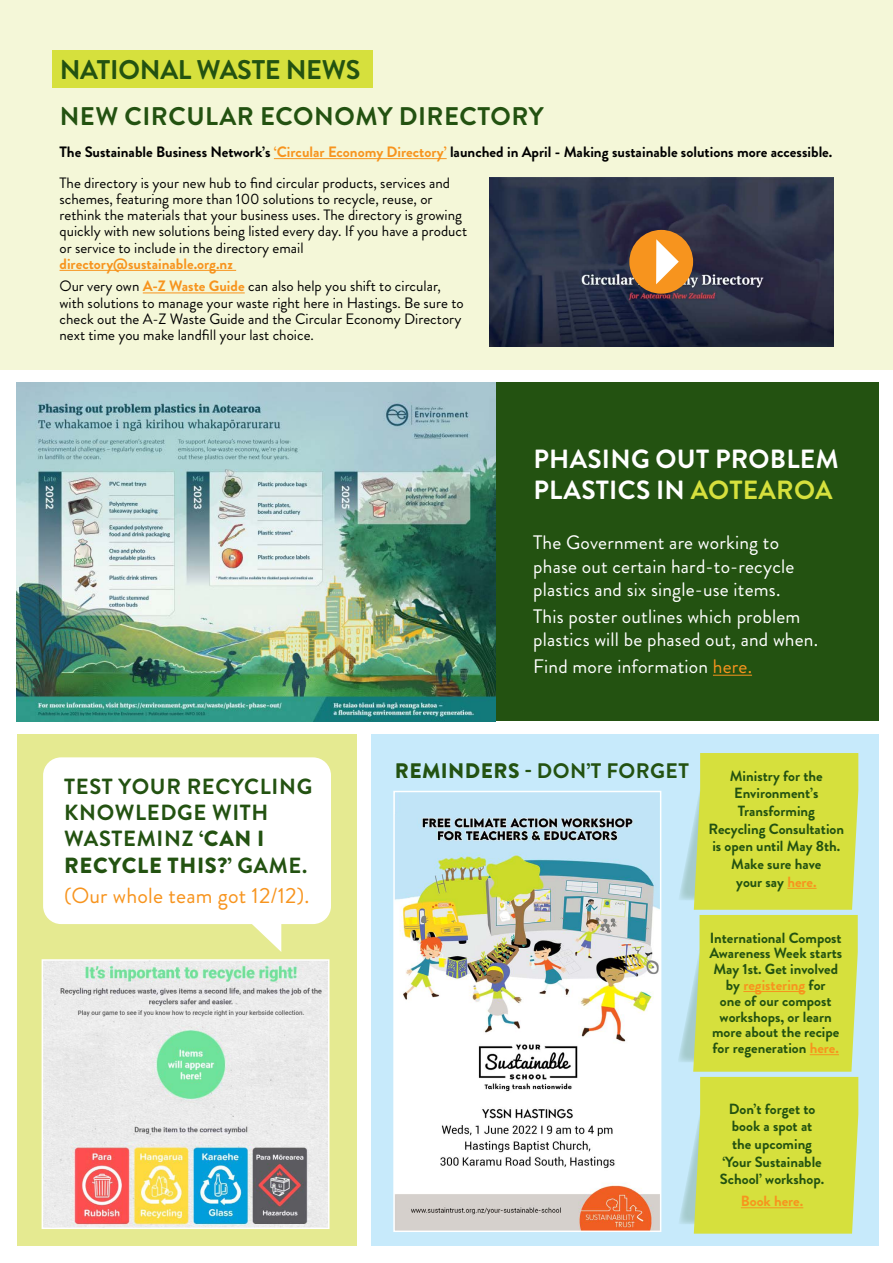
<style>
.page{position:relative;width:893px;height:1263px;background:#fff}
.page>*{position:absolute;margin:0;border:0;box-sizing:border-box;transform-origin:0 0}
.t1{font:700 27px "Brandon Grotesque";letter-spacing:-.01em;color:#235211}
.t2{font:700 26.25px/31.5px "Brandon Grotesque";letter-spacing:.01em;color:#fff}
.t3{font:700 25.5px "Brandon Grotesque";letter-spacing:.02em;color:#235211}
.t4{font:700 21.9px/26.2px "Brandon Grotesque";letter-spacing:.03em;color:#235211}
.t5{font:21.9px "Brandon Grotesque";letter-spacing:.01em;color:#f7941e}
.t6{font:700 21px "Brandon Grotesque";letter-spacing:.02em;color:#235211}
.t7{font:19.5px/23.4px "Brandon Grotesque";letter-spacing:.01em;color:#fff}
.t8{font:15px/16.2px "Brandon Grotesque";color:#000}
.t9{font:700 15px "Brandon Grotesque";color:#000}
.t10{font:700 15px/22.5px "Brandon Grotesque";color:#f7941e}
.t11{font:700 14.7px/17.7px "Brandon Grotesque";color:#235211;text-align:center}
.t12{font:700 14.7px "Brandon Grotesque";color:#f7941e}
.s1{color:#f7941e}
.s2{font-weight:400;color:#000}
.s3{color:#d6e03d}
.s4{font-weight:900}
</style>
<div class="page">
<div style="left:17px;top:734px;width:339px;height:511px;background:#e5ea91"></div>
<div style="left:0;top:0;width:893px;height:370px;background:#f4f7d8"></div>
<div style="left:496px;top:382px;width:382px;height:339px;background:#235211"></div>
<div style="left:52px;top:50px;width:321px;height:37px;background:#d6e03d"></div>
<hr style="left:60px;top:270px;width:176px;height:1px;background:#f7941e">
<hr style="left:143px;top:293px;width:102px;height:1px;background:#f7941e">
<hr style="left:274px;top:158px;width:173px;height:1px;background:#f7941e">
<img style="left:489px;top:177px;width:344px;height:169px">
<div style="left:629px;top:230px;width:64px;height:64px;background:#f7941e;border-radius:50%"></div>
<svg style="left:656px;top:239px;width:23px;height:45px"></svg>
<img style="left:17px;top:382px;width:479px;height:339px">
<hr style="left:713px;top:675px;width:39px;height:1px;background:#f7941e">
<img style="left:45px;top:962px;width:281px;height:264px">
<div style="left:42px;top:959px;width:287px;height:270px;border:2px solid #fff"></div>
<div style="left:43px;top:757px;width:288px;height:167px;background:#fff;border-radius:18px"></div>
<svg style="left:252px;top:924px;width:29px;height:28px"></svg>
<div style="left:371px;top:734px;width:507px;height:511px;background:#c7eafb"></div>
<img style="left:395px;top:818px;width:264px;height:412px">
<div style="left:393px;top:791px;width:268px;height:441px;border:1px solid #fff"></div>
<svg style="left:679px;top:753px;width:179px;height:480px;background:#d3e055"></svg>
<hr style="left:787px;top:888px;width:30px;height:1px;background:#f7941e">
<h1 class="t1" style="left:60px;top:51px;width:302px">NATIONAL WASTE NEWS</h1>
<h3 class="t3" style="left:60px;top:98px;width:486px">NEW CIRCULAR ECONOMY DIRECTORY</h3>
<p class="t9" style="left:60px;top:141px;width:774px">The Sustainable Business Network’s <span class="s1">‘Circular Economy Directory’</span> launched in April - Making sustainable solutions more accessible.</p>
<p class="t8" style="left:60px;top:175px;width:409px">The directory is your new hub to find circular products, services and schemes, featuring more than 100 solutions to recycle, reuse, or rethink the materials that your business uses. The directory is growing quickly with new solutions being listed every day. If you have a product or service to include in the directory email</p>
<p class="t10" style="left:60px;top:253px;width:383px">directory@sustainable.org.nz<br><span class="s2">Our very own</span> A-Z Waste Guide <span class="s2">can also help you shift to circular,</span></p>
<p class="t8" style="left:60px;top:295px;width:406px">with solutions to manage your waste right here in Hastings. Be sure to check out the A-Z Waste Guide and the Circular Economy Directory next time you make landfill your last choice.</p>
<h2 class="t2" style="left:533px;top:443px;width:307px">PHASING OUT PROBLEM<br>PLASTICS IN <span class="s3">AOTEAROA</span></h2>
<h3 class="t7" style="left:533px;top:531px;width:263px">The Government are working to phase out certain hard-to-recycle plastics and six single-use items.</h3>
<h3 class="t7" style="left:533px;top:605px;width:286px">This poster outlines which problem plastics will be phased out, and when.</h3>
<h3 class="t7" style="left:533px;top:655px;width:220px">Find more information <span class="s1">here.</span></h3>
<h3 class="t4" style="left:64px;top:773px;width:250px">TEST YOUR RECYCLING<br>KNOWLEDGE WITH<br>WASTEMINZ <span class="s4">‘CAN I<br>RECYCLE THIS?’</span> GAME.</h3>
<h3 class="t5" style="left:64px;top:880px;width:247px">(Our whole team got 12/12).</h3>
<h3 class="t6" style="left:395px;top:756px;width:296px"><span class="s4">REMINDERS</span> - DON’T FORGET</h3>
<p class="t11" style="left:709px;top:767px;width:137px">Ministry for the<br>Environment’s<br>Transforming<br>Recycling Consultation is open until May 8th.<br>Make sure have<br>your say <span class="s1">here.</span></p>
<p class="t11" style="left:709px;top:930px;width:134px;line-height:15.8px">International Compost<br>Awareness Week starts<br>May 1st. Get involved by <span class="s1">registering</span> for<br>one of our compost workshops, or learn more about the recipe for regeneration <span class="s1">here.</span></p>
<p class="t11" style="left:720px;top:1100px;width:106px">Don’t forget to book a spot at<br>the upcoming ‘Your Sustainable<br>School’ workshop.</p>
<p class="t12" style="left:741px;top:1191px;width:64px">Book here.</p>
</div>
